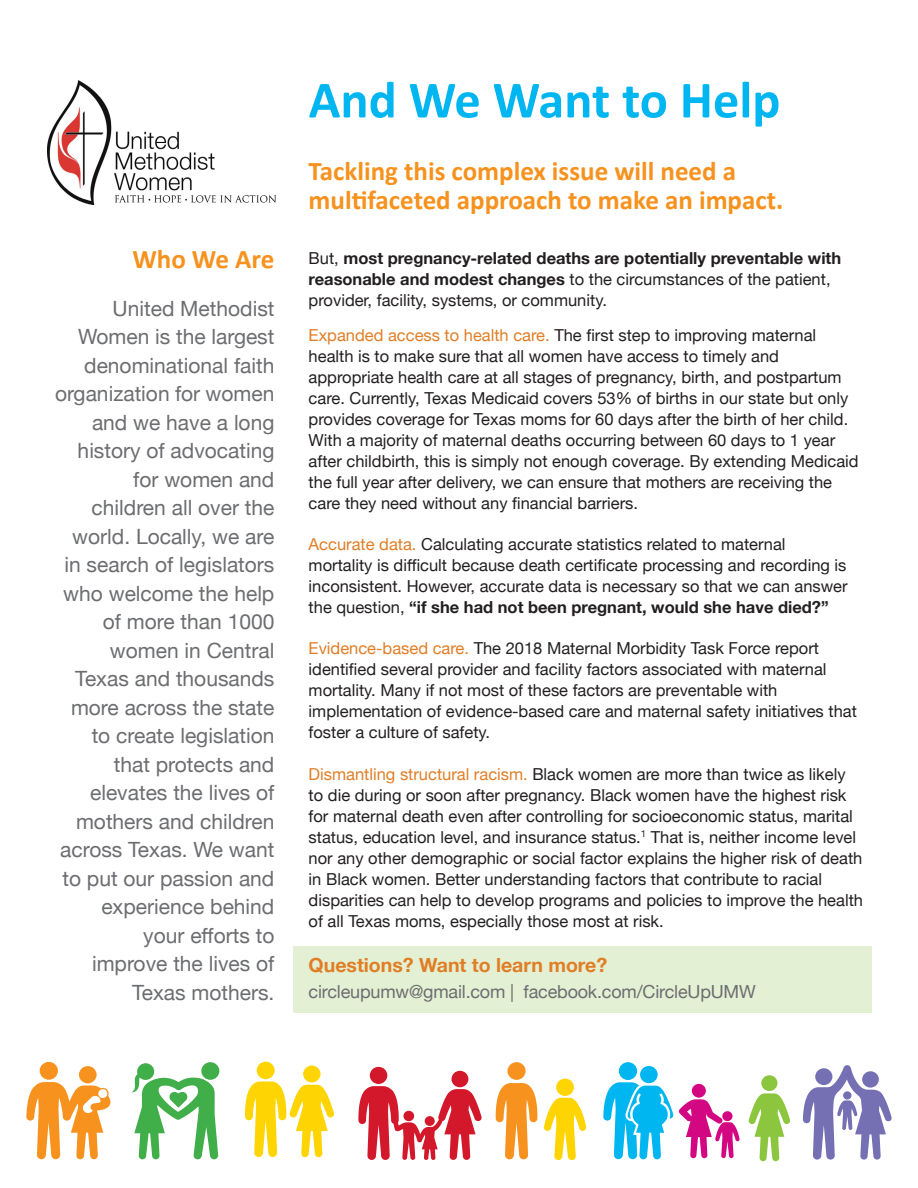
<style>
.page{position:relative;width:918px;height:1188px;background:#fff}
.page>*{position:absolute;margin:0;border:0;box-sizing:border-box;transform-origin:0 0}
.Default{font:700 52.5px "Calibri";color:#00b6f0}
.Default-2{font:700 27px/28.5px "Calibri";color:#f6921d}
.Body_text{font:21px/28.5px "Helvetica Neue";color:#6c6d70;text-align:right}
.Body_text-2{font:700 19.5px "Helvetica Neue";color:#e07e26}
.Body_text-3{font:18px "Helvetica Neue";letter-spacing:-.01em;color:#6c6d70}
.Body_text-4{font:16.5px/21px "Helvetica Neue";color:#231f20}
.Body_text-5{font:700 16.5px/21px "Helvetica Neue";color:#231f20}
.s1{font-weight:400}
.s2{color:#e07e26}
.s3{font-weight:700}
</style>
<div class="page">
<div style="left:294px;top:946px;width:578px;height:67px;background:#e4f0d4"></div>
<img style="left:48px;top:81px;width:228px;height:124px">
<svg style="left:26px;top:1062px;width:84px;height:97px"></svg>
<svg style="left:358px;top:1067px;width:124px;height:93px"></svg>
<svg style="left:132px;top:1062px;width:87px;height:98px"></svg>
<svg style="left:245px;top:1062px;width:89px;height:95px"></svg>
<svg style="left:496px;top:1062px;width:41px;height:98px"></svg>
<svg style="left:603px;top:1062px;width:137px;height:97px"></svg>
<svg style="left:544px;top:1079px;width:42px;height:81px"></svg>
<svg style="left:748px;top:1075px;width:42px;height:86px"></svg>
<svg style="left:803px;top:1065px;width:89px;height:95px"></svg>
<p class="Default-2" style="left:132px;top:244px;width:144px">Who We Are</p>
<p class="Body_text" style="left:55px;top:295px;width:221px">United Methodist<br>Women is the largest denominational faith organization for women and we have a long history of advocating for women and children all over the world. Locally, we are in search of legislators who welcome the help of more than 1000 women in Central<br>Texas and thousands more across the state to create legislation that protects and elevates the lives of mothers and children across Texas. We want to put our passion and experience behind your efforts to<br>improve the lives of<br>Texas mothers.</p>
<p class="Default" style="left:309px;top:66px;width:473px">And We Want to Help</p>
<p class="Default-2" style="left:309px;top:157px;width:476px">Tackling this complex issue will need a multifaceted approach to make an impact.</p>
<p class="Body_text-5" style="left:309px;top:248px;width:534px"><span class="s1">But,</span> most pregnancy-related deaths are potentially preventable with reasonable and modest changes <span class="s1">to the circumstances of the patient, provider, facility, systems, or community.</span></p>
<p class="Body_text-4" style="left:309px;top:325px;width:552px"><span class="s2">Expanded access to health care.</span> The first step to improving maternal health is to make sure that all women have access to timely and appropriate health care at all stages of pregnancy, birth, and postpartum care. Currently, Texas Medicaid covers 53% of births in our state but only provides coverage for Texas moms for 60 days after the birth of her child.<br>With a majority of maternal deaths occurring between 60 days to 1 year after childbirth, this is simply not enough coverage. By extending Medicaid the full year after delivery, we can ensure that mothers are receiving the care they need without any financial barriers.</p>
<p class="Body_text-4" style="left:309px;top:535px;width:541px"><span class="s2">Accurate data.</span> Calculating accurate statistics related to maternal mortality is difficult because death certificate processing and recording is inconsistent. However, accurate data is necessary so that we can answer the question, <span class="s3">“if she had not been pregnant, would she have died?”</span></p>
<p class="Body_text-4" style="left:309px;top:639px;width:550px"><span class="s2">Evidence-based care.</span> The 2018 Maternal Morbidity Task Force report identified several provider and facility factors associated with maternal mortality. Many if not most of these factors are preventable with implementation of evidence-based care and maternal safety initiatives that foster a culture of safety.</p>
<p class="Body_text-4" style="left:309px;top:764px;width:556px"><span class="s2">Dismantling structural racism.</span> Black women are more than twice as likely to die during or soon after pregnancy. Black women have the highest risk for maternal death even after controlling for socioeconomic status, marital status, education level, and insurance status.<sup>1</sup> That is, neither income level nor any other demographic or social factor explains the higher risk of death in Black women. Better understanding factors that contribute to racial disparities can help to develop programs and policies to improve the health of all Texas moms, especially those most at risk.</p>
<p class="Body_text-2" style="left:309px;top:950px;width:300px">Questions? Want to learn more?</p>
<p class="Body_text-3" style="left:309px;top:978px;width:449px">circleupumw@gmail.com | facebook.com/CircleUpUMW</p>
</div>
